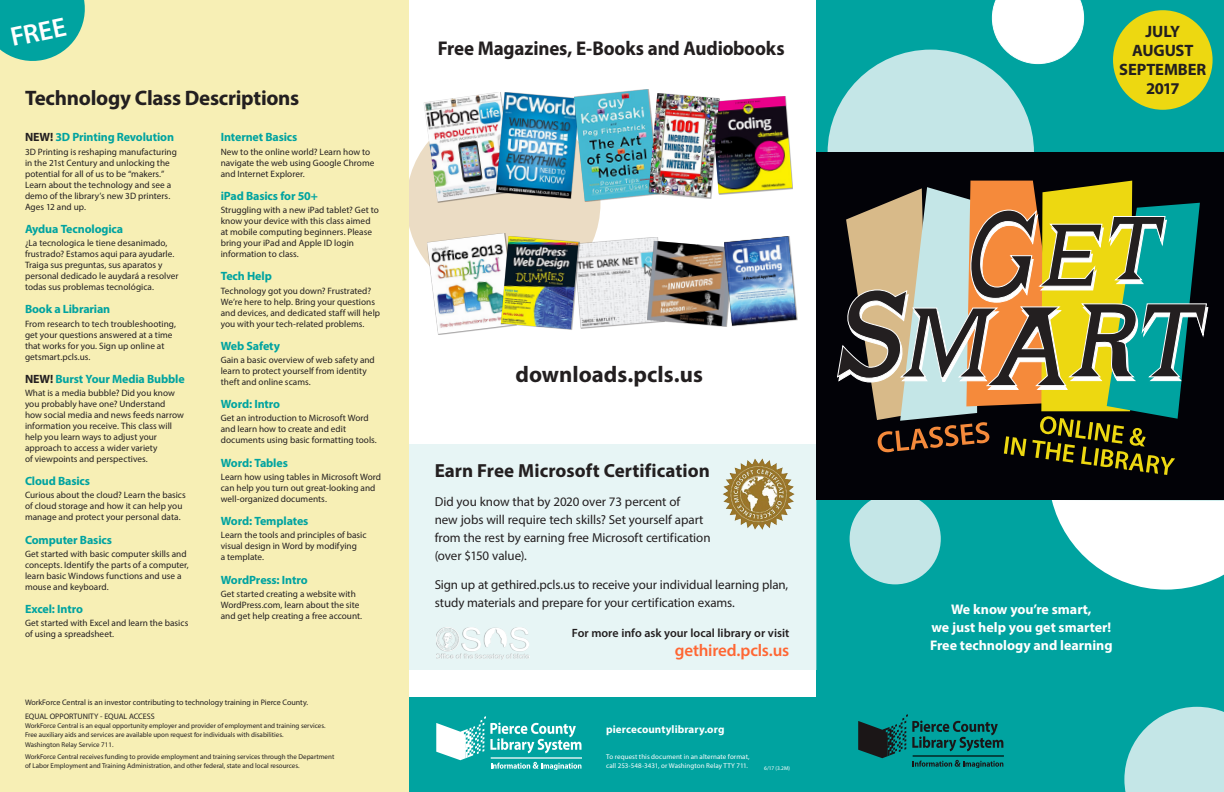
<style>
.page{position:relative;width:1224px;height:792px;background:#fff}
.page>*{position:absolute;margin:0;border:0;box-sizing:border-box;transform-origin:0 0}
.t1{font:600 27px "Myriad Pro";color:#fff}
.t2{font:700 22.7px "Myriad Pro";color:#231f20}
.t3{font:700 21px "Myriad Pro";letter-spacing:-.015em;color:#231f20}
.t4{font:700 20px "Myriad Pro";letter-spacing:-.01em;color:#231f20;scale:.95 1}
.t5{font:700 19px "Myriad Pro";color:#231f20}
.t6{font:600 17px "Myriad Pro";letter-spacing:-.015em;color:#f63}
.t7{font:700 16.5px "Myriad Pro";letter-spacing:-.01em;color:#231f20}
.t8{font:700 14px/18px "Myriad Pro";color:#fff}
.t9{font:13px/18px "Myriad Pro";letter-spacing:-.005em;color:#231f20}
.Descrip-titles{font:700 12px "Myriad Pro";letter-spacing:-.01em;color:#00a3a0}
.t10{font:600 12px "Myriad Pro";color:#231f20}
.t11{font:700 11px "Myriad Pro";letter-spacing:.005em;color:#fff}
.descriptions{font:9.2px/11px "Myriad Pro";letter-spacing:.005em;color:#231f20}
.t12{font:8px "Myriad Pro";color:#231f20}
.t13{font:7px/9.2px "Myriad Pro";color:#231f20}
.t14{font:7px "Myriad Pro";letter-spacing:.01em;color:#fff}
.t15{font:5.5px "Myriad Pro";color:#fff}
.s1{color:#231f20}
</style>
<div class="page">
<div style="left:408px;top:697px;width:409px;height:95px;background:#00a3a0"></div>
<div style="left:816px;top:0;width:408px;height:792px;background:#00a3a0"></div>
<div style="left:850px;top:493px;width:91px;height:91px;background:#c4e6e7;border-radius:50%"></div>
<svg style="left:1124px;top:707px;width:100px;height:85px"></svg>
<svg style="left:828px;top:0;width:256px;height:152px"></svg>
<img style="left:720px;top:96px;width:72px;height:98px">
<div style="left:408px;top:444px;width:409px;height:226px;background:#e7f5f5"></div>
<img style="left:723px;top:458px;width:72px;height:72px">
<img style="left:436px;top:627px;width:93px;height:32px">
<div style="left:406px;top:106px;width:194px;height:194px;background:#ebdcc4;border-radius:50%"></div>
<svg style="left:1052px;top:500px;width:172px;height:90px"></svg>
<div style="left:0;top:0;width:408px;height:792px;background:#f7efb5"></div>
<hr style="left:913px;top:755px;width:91px;height:2px;background:#040503">
<svg style="left:858px;top:714px;width:145px;height:54px"></svg>
<hr style="left:491px;top:757px;width:91px;height:2px;background:#fff">
<svg style="left:436px;top:716px;width:145px;height:54px"></svg>
<svg style="left:0;top:0;width:85px;height:61px"></svg>
<div style="left:1113px;top:10px;width:100px;height:100px;background:#edd811;border-radius:50%"></div>
<div style="left:816px;top:152px;width:408px;height:348px;background:#020207"></div>
<svg style="left:837px;top:181px;width:371px;height:294px"></svg>
<img style="left:424px;top:92px;width:72px;height:110px">
<img style="left:427px;top:233px;width:79px;height:101px">
<img style="left:496px;top:92px;width:78px;height:106px">
<img style="left:574px;top:89px;width:76px;height:112px">
<div style="left:648px;top:93px;width:72px;height:105px;background:#231f20;opacity:.4"></div>
<img style="left:649px;top:93px;width:70px;height:104px">
<img style="left:579px;top:237px;width:80px;height:91px">
<div style="left:501px;top:236px;width:78px;height:94px;background:#231f20;opacity:.4"></div>
<img style="left:501px;top:236px;width:77px;height:93px">
<img style="left:647px;top:241px;width:77px;height:85px">
<img style="left:724px;top:236px;width:72px;height:90px">
<p class="t1" style="left:7px;top:21px;width:57px;rotate:-12deg">FREE</p>
<p class="t3" style="left:25px;top:84px;width:276px">Technology Class Descriptions</p>
<p class="Descrip-titles" style="left:25px;top:130px;width:151px"><span class="s1">NEW!</span> 3D Printing Revolution</p>
<p class="descriptions" style="left:25px;top:146px;width:153px">3D Printing is reshaping manufacturing in the 21st Century and unlocking the potential for all of us to be “makers.” Learn about the technology and see a demo of the library’s new 3D printers.<br>Ages 12 and up.</p>
<p class="Descrip-titles" style="left:25px;top:221px;width:100px">Aydua Tecnologica</p>
<p class="descriptions" style="left:25px;top:237px;width:155px">¿La tecnologica le tiene desanimado, frustrado? Estamos aqui para ayudarle.<br>Traiga sus preguntas, sus aparatos y personal dedicado le auydará a resolver todas sus problemas tecnológica.</p>
<p class="Descrip-titles" style="left:25px;top:302px;width:87px">Book a Librarian</p>
<p class="descriptions" style="left:25px;top:318px;width:153px">From research to tech troubleshooting, get your questions answered at a time that works for you. Sign up online at getsmart.pcls.us.</p>
<p class="Descrip-titles" style="left:25px;top:371px;width:161px"><span class="s1">NEW!</span> Burst Your Media Bubble</p>
<p class="descriptions" style="left:25px;top:387px;width:160px">What is a media bubble? Did you know you probably have one? Understand how social media and news feeds narrow information you receive. This class will help you learn ways to adjust your approach to access a wider variety<br>of viewpoints and perspectives.</p>
<p class="Descrip-titles" style="left:25px;top:473px;width:67px">Cloud Basics</p>
<p class="descriptions" style="left:25px;top:490px;width:162px">Curious about the cloud? Learn the basics of cloud storage and how it can help you manage and protect your personal data.</p>
<p class="Descrip-titles" style="left:25px;top:532px;width:89px">Computer Basics</p>
<p class="descriptions" style="left:25px;top:548px;width:165px">Get started with basic computer skills and concepts. Identify the parts of a computer, learn basic Windows functions and use a mouse and keyboard.</p>
<p class="Descrip-titles" style="left:25px;top:601px;width:60px">Excel: Intro</p>
<p class="descriptions" style="left:25px;top:618px;width:165px">Get started with Excel and learn the basics of using a spreadsheet.</p>
<p class="Descrip-titles" style="left:221px;top:130px;width:78px">Internet Basics</p>
<p class="descriptions" style="left:221px;top:146px;width:155px">New to the online world? Learn how to navigate the web using Google Chrome and Internet Explorer.</p>
<p class="Descrip-titles" style="left:221px;top:188px;width:99px">iPad Basics for 50+</p>
<p class="descriptions" style="left:221px;top:204px;width:160px">Struggling with a new iPad tablet? Get to know your device with this class aimed at mobile computing beginners. Please bring your iPad and Apple ID login information to class.</p>
<p class="Descrip-titles" style="left:221px;top:269px;width:53px">Tech Help</p>
<p class="descriptions" style="left:221px;top:285px;width:161px">Technology got you down? Frustrated?<br>We’re here to help. Bring your questions and devices, and dedicated staff will help you with your tech-related problems.</p>
<p class="Descrip-titles" style="left:221px;top:338px;width:61px">Web Safety</p>
<p class="descriptions" style="left:221px;top:354px;width:156px">Gain a basic overview of web safety and learn to protect yourself from identity theft and online scams.</p>
<p class="Descrip-titles" style="left:221px;top:396px;width:61px">Word: Intro</p>
<p class="descriptions" style="left:221px;top:413px;width:158px">Get an introduction to Microsoft Word and learn how to create and edit documents using basic formatting tools.</p>
<p class="Descrip-titles" style="left:221px;top:455px;width:69px">Word: Tables</p>
<p class="descriptions" style="left:221px;top:471px;width:162px">Learn how using tables in Microsoft Word can help you turn out great-looking and well-organized documents.</p>
<p class="Descrip-titles" style="left:221px;top:513px;width:89px">Word: Templates</p>
<p class="descriptions" style="left:221px;top:530px;width:147px">Learn the tools and principles of basic visual design in Word by modifying<br>a template.</p>
<p class="Descrip-titles" style="left:221px;top:572px;width:88px">WordPress: Intro</p>
<p class="descriptions" style="left:221px;top:588px;width:143px">Get started creating a website with<br>WordPress.com, learn about the site and get help creating a free account.</p>
<p class="t12" style="left:25px;top:698px;width:285px">WorkForce Central is an investor contributing to technology training in Pierce County.</p>
<p class="t12" style="left:25px;top:711px;width:131px">EQUAL OPPORTUNITY - EQUAL ACCESS</p>
<p class="t13" style="left:25px;top:721px;width:302px">WorkForce Central is an equal opportunity employer and provider of employment and training services.<br>Free auxiliary aids and services are available upon request for individuals with disabilities.<br>Washington Relay Service 711.</p>
<p class="t13" style="left:25px;top:752px;width:311px">WorkForce Central receives funding to provide employment and training services through the Department of Labor Employment and Training Administration, and other federal, state and local resources.</p>
<p class="t4" style="left:438px;top:35px;width:367px">Free Magazines, E-Books and Audiobooks</p>
<p class="t2" style="left:516px;top:360px;width:189px">downloads.pcls.us</p>
<p class="t5" style="left:435px;top:458px;width:277px">Earn Free Microsoft Certification</p>
<p class="t9" style="left:435px;top:492px;width:277px">Did you know that by 2020 over 73 percent of<br>new jobs will require tech skills? Set yourself apart from the rest by earning free Microsoft certification (over $150 value).</p>
<p class="t9" style="left:435px;top:575px;width:355px">Sign up at gethired.pcls.us to receive your individual learning plan, study materials and prepare for your certification exams.</p>
<p class="t10" style="left:572px;top:625px;width:219px">For more info ask your local library or visit</p>
<p class="t6" style="left:675px;top:639px;width:116px">gethired.pcls.us</p>
<p class="t11" style="left:606px;top:722px;width:120px">piercecountylibrary.org</p>
<p class="t14" style="left:606px;top:753px;width:145px">To request this document in an alternate format,</p>
<p class="t14" style="left:606px;top:761px;width:143px">call 253-548-3431, or Washington Relay TTY 711.</p>
<p class="t15" style="left:764px;top:765px;width:27px">6/17 (3.2M)</p>
<p class="t7" style="left:1146px;top:20px;width:36px">JULY</p>
<p class="t7" style="left:1132px;top:39px;width:63px">AUGUST</p>
<p class="t7" style="left:1119px;top:58px;width:89px">SEPTEMBER</p>
<p class="t7" style="left:1146px;top:77px;width:35px">2017</p>
<p class="t8" style="left:951px;top:600px;width:142px">We know you’re smart,</p>
<p class="t8" style="left:930px;top:618px;width:184px">we just help you get smarter!<br>Free technology and learning</p>
</div>
